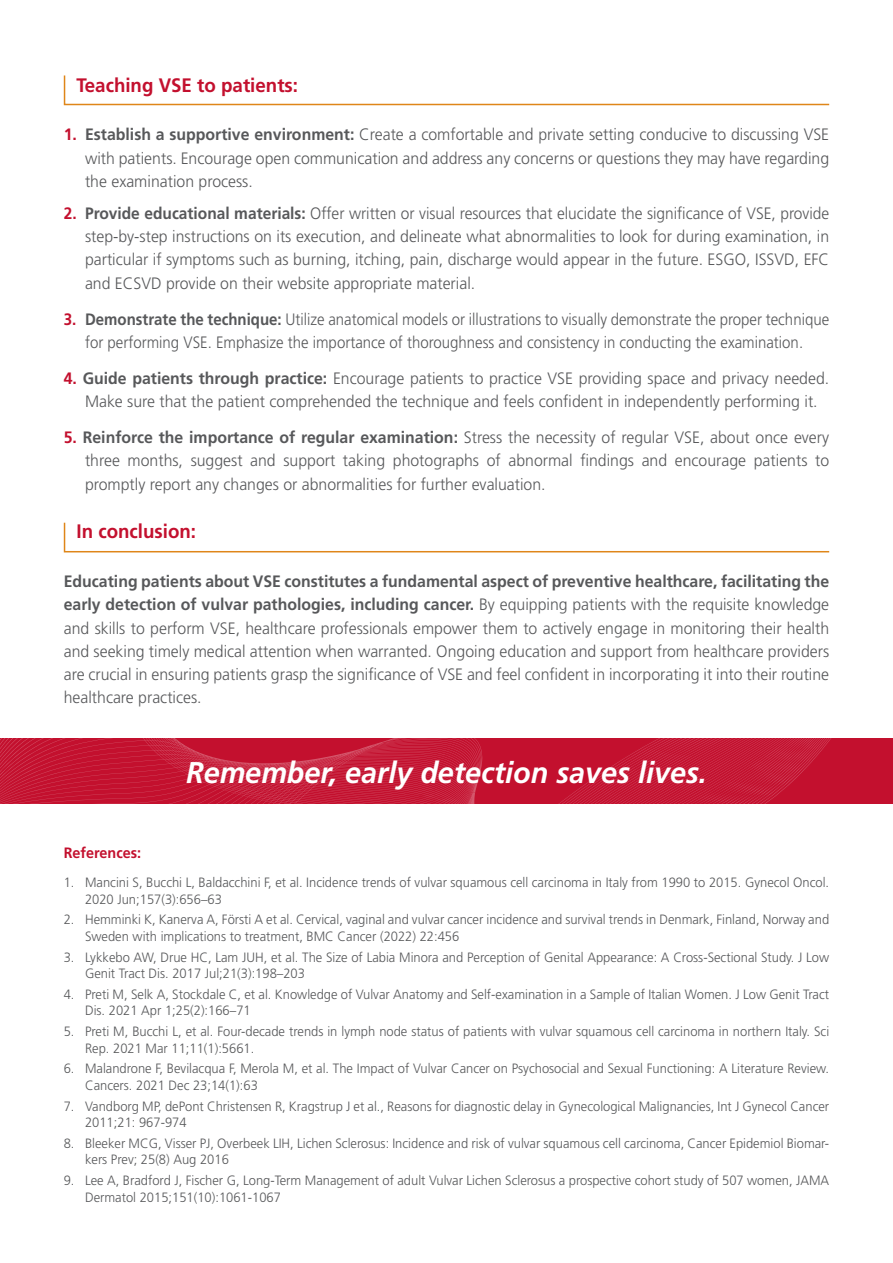
<style>
.page{position:relative;width:893px;height:1263px;background:#fff}
.page>*{position:absolute;margin:0;border:0;box-sizing:border-box;transform-origin:0 0}
.t1{font:italic 700 30px "Frutiger CE";color:#fff;scale:.96 1}
.t2{font:700 19.5px "Frutiger CE";color:#c3102e;scale:.96 1}
.t3{font:300 16.5px/23.2px "Frutiger CE";color:#57585a;text-align:justify;scale:.96 1}
.t4{font:300 16.5px/23.2px "Frutiger CE";color:#57585a;text-align:justify;scale:.94 1}
.t5{font:300 16.5px/23.2px "Frutiger CE";color:#57585a;text-align:center;scale:.91 1}
.t6{font:700 15px "Frutiger CE";color:#c3102e;scale:.96 1}
.t7{font:300 13.5px/16.5px "Frutiger CE";color:#57585a;scale:.96 1}
.s1{font-weight:700;color:#c3102e}
.s2{font-weight:700}
</style>
<div class="page">
<svg style="left:0;top:738px;width:893px;height:66px;background:#c31431"></svg>
<svg style="left:746px;top:738px;width:90px;height:66px;background:#c51835"></svg>
<svg style="left:0;top:785px;width:57px;height:19px"></svg>
<svg style="left:141px;top:738px;width:605px;height:66px;background:#c51a36"></svg>
<svg style="left:63px;top:75px;width:767px;height:31px"></svg>
<svg style="left:63px;top:522px;width:767px;height:31px"></svg>
<h2 class="t2" style="left:77px;top:74px;width:232px">Teaching VSE to patients:</h2>
<p class="t3" style="left:85px;top:123px;width:777px;text-indent:-21px"><span class="s1">1.</span> <span class="s2">Establish a supportive environment:</span> Create a comfortable and private setting conducive to discussing VSE with patients. Encourage open communication and address any concerns or questions they may have regarding the examination process.</p>
<p class="t4" style="left:85px;top:201px;width:793px;text-indent:-21px"><span class="s1">2.</span> <span class="s2">Provide educational materials:</span> Offer written or visual resources that elucidate the significance of VSE, provide step-by-step instructions on its execution, and delineate what abnormalities to look for during examination, in particular if symptoms such as burning, itching, pain, discharge would appear in the future. ESGO, ISSVD, EFC and ECSVD provide on their website appropriate material.</p>
<p class="t5" style="left:64px;top:307px;width:843px"><span class="s1">3.</span> <span class="s2">Demonstrate the technique:</span> Utilize anatomical models or illustrations to visually demonstrate the proper technique for performing VSE. Emphasize the importance of thoroughness and consistency in conducting the examination.</p>
<p class="t3" style="left:64px;top:366px;width:799px;text-align:center"><span class="s1">4.</span> <span class="s2">Guide patients through practice:</span> Encourage patients to practice VSE providing space and privacy needed.<br>Make sure that the patient comprehended the technique and feels confident in independently performing it.</p>
<p class="t3" style="left:85px;top:426px;width:777px;text-indent:-21px"><span class="s1">5.</span> <span class="s2">Reinforce the importance of regular examination:</span> Stress the necessity of regular VSE, about once every three months, suggest and support taking photographs of abnormal findings and encourage patients to promptly report any changes or abnormalities for further evaluation.</p>
<h2 class="t2" style="left:77px;top:520px;width:126px">In conclusion:</h2>
<p class="t3" style="left:64px;top:570px;width:799px"><span class="s2">Educating patients about VSE constitutes a fundamental aspect of preventive healthcare, facilitating the early detection of vulvar pathologies, including cancer.</span> By equipping patients with the requisite knowledge and skills to perform VSE, healthcare professionals empower them to actively engage in monitoring their health and seeking timely medical attention when warranted. Ongoing education and support from healthcare providers are crucial in ensuring patients grasp the significance of VSE and feel confident in incorporating it into their routine healthcare practices.</p>
<h1 class="t1" style="left:186px;top:755px;width:544px">Remember, early detection saves lives.</h1>
<p class="t6" style="left:64px;top:844px;width:82px">References:</p>
<p class="t7" style="left:85px;top:874px;width:777px;text-indent:-21px">1. Mancini S, Bucchi L, Baldacchini F, et al. Incidence trends of vulvar squamous cell carcinoma in Italy from 1990 to 2015. Gynecol Oncol.<br>2020 Jun;157(3):656–63</p>
<p class="t7" style="left:85px;top:911px;width:777px;text-indent:-21px">2. Hemminki K, Kanerva A, Försti A et al. Cervical, vaginal and vulvar cancer incidence and survival trends in Denmark, Finland, Norway and<br>Sweden with implications to treatment, BMC Cancer (2022) 22:456</p>
<p class="t7" style="left:85px;top:949px;width:777px;text-indent:-21px">3. Lykkebo AW, Drue HC, Lam JUH, et al. The Size of Labia Minora and Perception of Genital Appearance: A Cross-Sectional Study. J Low<br>Genit Tract Dis. 2017 Jul;21(3):198–203</p>
<p class="t7" style="left:85px;top:986px;width:777px;text-indent:-21px">4. Preti M, Selk A, Stockdale C, et al. Knowledge of Vulvar Anatomy and Self-examination in a Sample of Italian Women. J Low Genit Tract<br>Dis. 2021 Apr 1;25(2):166–71</p>
<p class="t7" style="left:85px;top:1023px;width:777px;text-indent:-21px">5. Preti M, Bucchi L, et al. Four-decade trends in lymph node status of patients with vulvar squamous cell carcinoma in northern Italy. Sci<br>Rep. 2021 Mar 11;11(1):5661.</p>
<p class="t7" style="left:85px;top:1060px;width:777px;text-indent:-21px">6. Malandrone F, Bevilacqua F, Merola M, et al. The Impact of Vulvar Cancer on Psychosocial and Sexual Functioning: A Literature Review.<br>Cancers. 2021 Dec 23;14(1):63</p>
<p class="t7" style="left:85px;top:1098px;width:777px;text-indent:-21px">7. Vandborg MP, dePont Christensen R, Kragstrup J et al., Reasons for diagnostic delay in Gynecological Malignancies, Int J Gynecol Cancer<br>2011;21: 967-974</p>
<p class="t7" style="left:85px;top:1135px;width:777px;text-indent:-21px">8. Bleeker MCG, Visser PJ, Overbeek LIH, Lichen Sclerosus: Incidence and risk of vulvar squamous cell carcinoma, Cancer Epidemiol Biomar&shy;kers Prev; 25(8) Aug 2016</p>
<p class="t7" style="left:85px;top:1172px;width:777px;text-indent:-21px">9. Lee A, Bradford J, Fischer G, Long-Term Management of adult Vulvar Lichen Sclerosus a prospective cohort study of 507 women, JAMA<br>Dermatol 2015;151(10):1061-1067</p>
</div>
